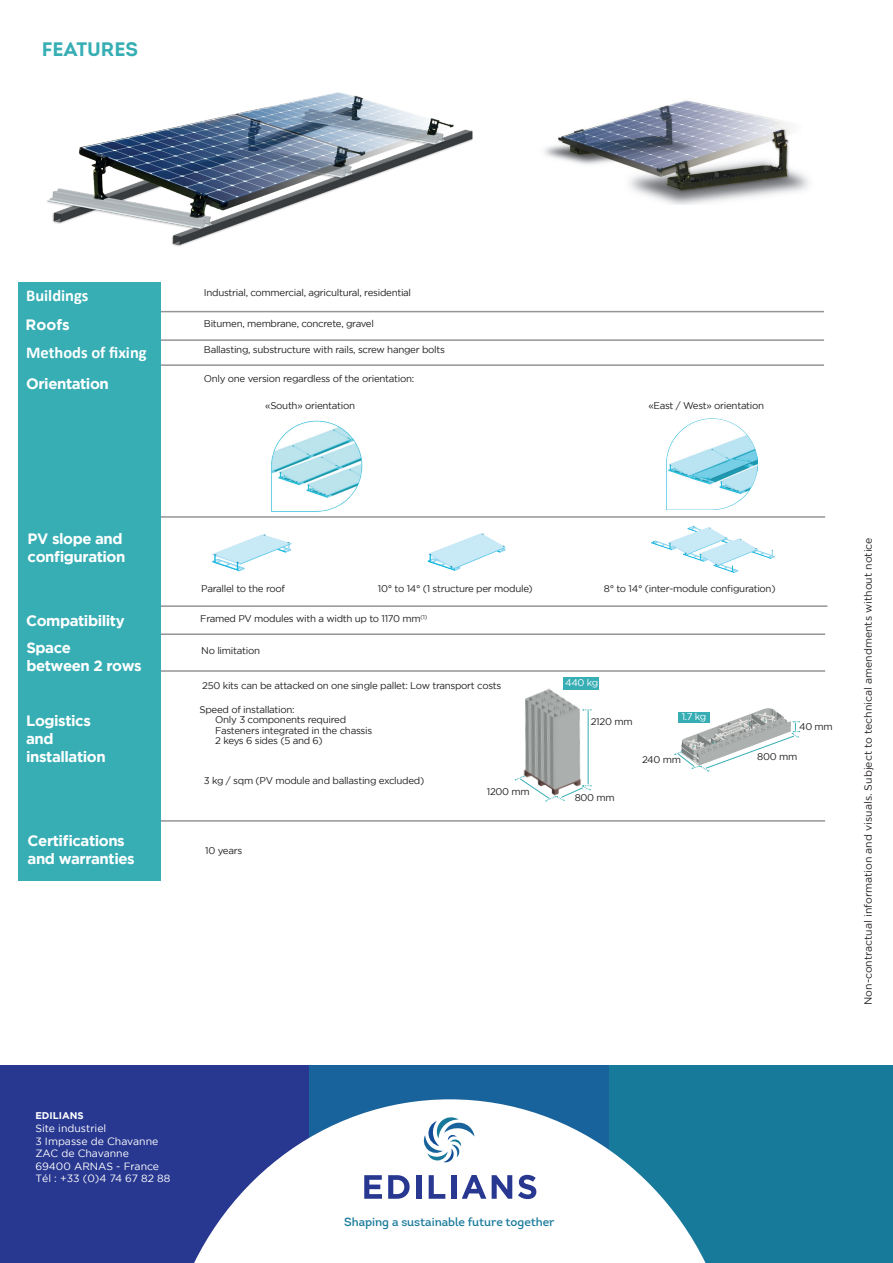
<style>
.page{position:relative;width:893px;height:1263px;background:#fff}
.page>*{position:absolute;margin:0;border:0;box-sizing:border-box;transform-origin:0 0}
.t1{font:700 19.5px "Intro";color:#36aeb4}
.t2{font:700 16.5px "Calibri";color:#fff}
.t3{font:700 15px/18px "Gotham";letter-spacing:-.03em;color:#fff}
.t4{font:11.85px "Intro";letter-spacing:-.005em;color:#187a9b}
.t5{font:10.5px/12.6px "Gotham";color:#fff}
.t6{font:10.5px "Gotham";color:#231f20}
.t7{font:9.75px/10.5px "Gotham";letter-spacing:-.03em;color:#231f20}
.t8{font:9.75px "Gotham";letter-spacing:-.045em;color:#fff}
.t9{font:700 9.75px "Gotham";color:#fff}
</style>
<div class="page">
<hr style="left:145px;top:633px;width:680px;height:2px;background:#939598">
<hr style="left:147px;top:605px;width:680px;height:2px;background:#939598">
<hr style="left:153px;top:670px;width:672px;height:2px;background:#939598">
<hr style="left:158px;top:820px;width:667px;height:2px;background:#939598">
<hr style="left:153px;top:516px;width:672px;height:2px;background:#939598">
<hr style="left:142px;top:311px;width:682px;height:1px;background:#939598">
<hr style="left:141px;top:339px;width:683px;height:2px;background:#939598">
<hr style="left:141px;top:364px;width:683px;height:2px;background:#939598">
<img style="left:544px;top:100px;width:265px;height:105px">
<div style="left:18px;top:282px;width:142px;height:598px;background:#36aeb4"></div>
<img style="left:271px;top:420px;width:92px;height:92px">
<img style="left:732px;top:708px;width:56px;height:13px">
<svg style="left:674px;top:721px;width:126px;height:51px"></svg>
<div style="left:679px;top:712px;width:31px;height:10px;background:#36aeb4"></div>
<img style="left:523px;top:688px;width:63px;height:88px">
<hr style="left:588px;top:710px;width:1px;height:74px;background:#36aeb4">
<svg style="left:515px;top:776px;width:76px;height:26px"></svg>
<div style="left:563px;top:677px;width:36px;height:12px;background:#36aeb4"></div>
<img style="left:46px;top:92px;width:427px;height:155px">
<div style="left:308px;top:1065px;width:302px;height:198px;background:#18639c"></div>
<div style="left:0;top:1065px;width:308px;height:198px;background:#283890"></div>
<div style="left:610px;top:1065px;width:283px;height:198px;background:#187a9b"></div>
<svg style="left:194px;top:1099px;width:512px;height:164px;fill:#fff"></svg>
<svg style="left:423px;top:1116px;width:51px;height:47px"></svg>
<svg style="left:364px;top:1175px;width:18px;height:24px"></svg>
<svg style="left:388px;top:1175px;width:22px;height:24px"></svg>
<div style="left:416px;top:1175px;width:5px;height:24px;background:#283890"></div>
<svg style="left:429px;top:1175px;width:16px;height:24px"></svg>
<div style="left:451px;top:1175px;width:5px;height:24px;background:#283890"></div>
<svg style="left:462px;top:1175px;width:24px;height:24px"></svg>
<svg style="left:492px;top:1175px;width:20px;height:24px"></svg>
<svg style="left:518px;top:1175px;width:18px;height:24px"></svg>
<img style="left:667px;top:418px;width:91px;height:91px">
<img style="left:212px;top:534px;width:80px;height:38px">
<img style="left:651px;top:525px;width:123px;height:47px">
<img style="left:427px;top:533px;width:79px;height:38px">
<h1 class="t1" style="left:42px;top:37px;width:98px">FEATURES</h1>
<h2 class="t2" style="left:26px;top:284px;width:64px">Buildings</h2>
<p class="t7" style="left:204px;top:287px;width:209px">Industrial, commercial, agricultural, residential</p>
<h3 class="t3" style="left:26px;top:316px;width:46px">Roofs</h3>
<p class="t7" style="left:204px;top:318px;width:172px">Bitumen, membrane, concrete, gravel</p>
<h2 class="t2" style="left:26px;top:341px;width:122px">Methods of fixing</h2>
<p class="t7" style="left:204px;top:344px;width:243px">Ballasting, substructure with rails, screw hanger bolts</p>
<h3 class="t3" style="left:26px;top:374px;width:84px">Orientation</h3>
<p class="t7" style="left:204px;top:373px;width:212px">Only one version regardless of the orientation:</p>
<p class="t7" style="left:265px;top:400px;width:91px">«South» orientation</p>
<p class="t7" style="left:648px;top:400px;width:117px">«East / West» orientation</p>
<h3 class="t3" style="left:28px;top:529px;width:99px">PV slope and configuration</h3>
<p class="t7" style="left:201px;top:583px;width:85px">Parallel to the roof</p>
<p class="t7" style="left:378px;top:583px;width:156px">10° to 14° (1 structure per module)</p>
<p class="t7" style="left:604px;top:583px;width:173px">8° to 14° (inter-module configuration)</p>
<h3 class="t3" style="left:26px;top:611px;width:100px">Compatibility</h3>
<p class="t7" style="left:200px;top:613px;width:228px">Framed PV modules with a width up to 1170 mm<sup>(1)</sup></p>
<h3 class="t3" style="left:26px;top:639px;width:46px">Space</h3>
<p class="t7" style="left:201px;top:645px;width:60px">No limitation</p>
<h3 class="t3" style="left:26px;top:657px;width:117px">between 2 rows</h3>
<h3 class="t3" style="left:26px;top:711px;width:81px">Logistics and installation</h3>
<h3 class="t3" style="left:28px;top:831px;width:109px">Certifications and warranties</h3>
<p class="t7" style="left:202px;top:680px;width:301px">250 kits can be attacked on one single pallet: Low transport costs</p>
<p class="t7" style="left:215px;top:704px;width:158px;text-indent:-16px">Speed of installation:<br>Only 3 components required<br>Fasteners integrated in the chassis<br>2 keys 6 sides (5 and 6)</p>
<p class="t7" style="left:204px;top:775px;width:222px">3 kg / sqm (PV module and ballasting excluded)</p>
<p class="t7" style="left:205px;top:846px;width:39px">10 years</p>
<p class="t7" style="left:487px;top:786px;width:44px">1200 mm</p>
<p class="t8" style="left:565px;top:677px;width:35px">440 kg</p>
<p class="t7" style="left:591px;top:716px;width:43px">2120 mm</p>
<p class="t8" style="left:682px;top:712px;width:26px">1.7 kg</p>
<p class="t7" style="left:575px;top:792px;width:42px">800 mm</p>
<p class="t7" style="left:642px;top:754px;width:41px">240 mm</p>
<p class="t7" style="left:799px;top:721px;width:35px">40 mm</p>
<p class="t7" style="left:757px;top:751px;width:42px">800 mm</p>
<p class="t6" style="left:862px;top:1005px;width:469px;rotate:-90deg">Non-contractual information and visuals. Subject to technical amendments without notice</p>
<p class="t9" style="left:35px;top:1110px;width:50px">EDILIANS</p>
<p class="t5" style="left:35px;top:1122px;width:137px">Site industriel<br>3 Impasse de Chavanne<br>ZAC de Chavanne<br>69400 ARNAS - France<br>Tél : +33 (0)4 74 67 82 88</p>
<p class="t4" style="left:344px;top:1214px;width:212px">Shaping a sustainable future together</p>
</div>
